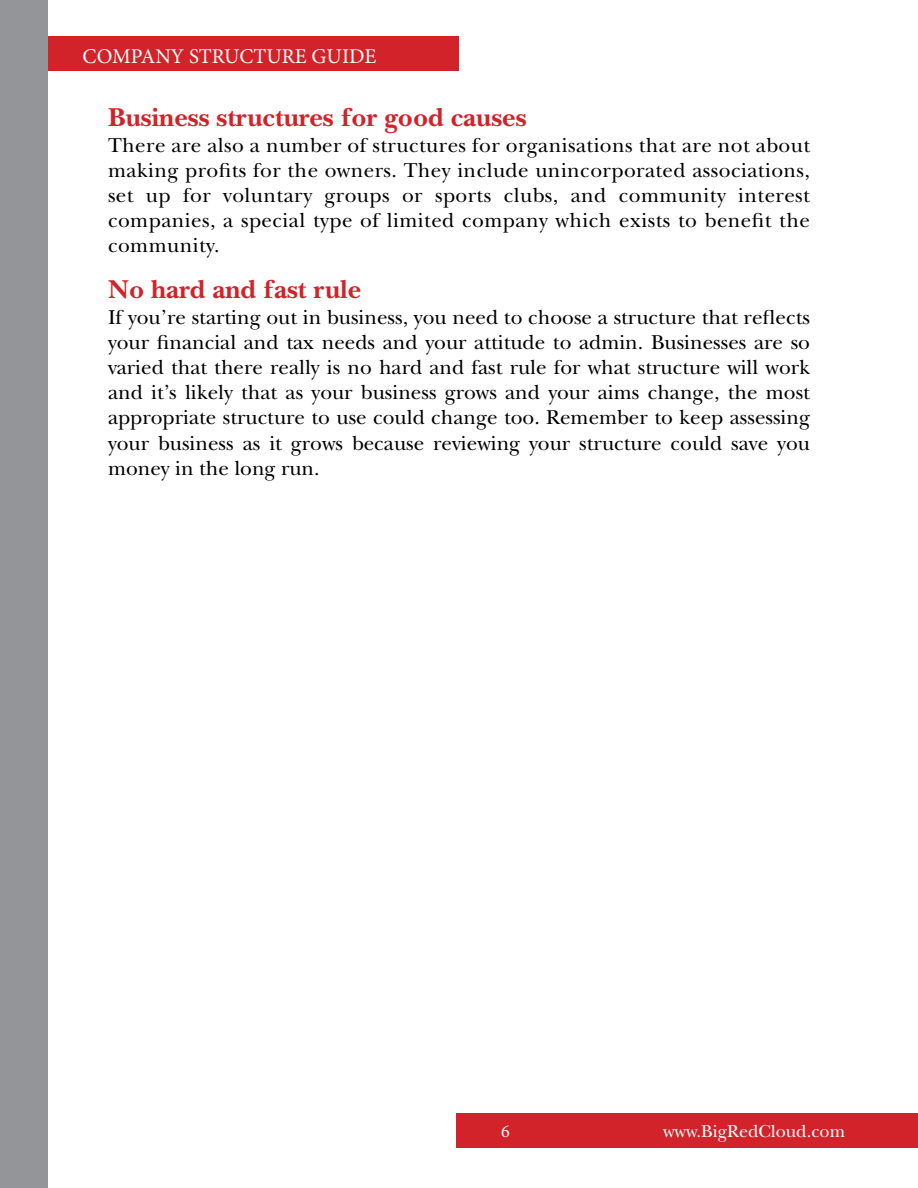
<style>
.page{position:relative;width:918px;height:1188px;background:#fff}
.page>*{position:absolute;margin:0;border:0;box-sizing:border-box;transform-origin:0 0}
.t1{font:700 27px "New Baskerville Std";color:#d2232a}
.t2{font:21px/25.2px "New Baskerville Std";letter-spacing:.01em;color:#000;text-align:justify}
.t3{font:21px "Minion Pro";color:#fff}
.t4{font:18px "New Baskerville Std";color:#fff}
.t5{font:18px "Minion Pro";color:#fff}
</style>
<div class="page">
<div style="left:0;top:36px;width:459px;height:34px;background:#d2232a"></div>
<div style="left:456px;top:1113px;width:462px;height:35px;background:#d2232a"></div>
<div style="left:0;top:0;width:47px;height:1188px;background:#939598"></div>
<p class="t3" style="left:83px;top:42px;width:295px">COMPANY STRUCTURE GUIDE</p>
<p class="t1" style="left:108px;top:102px;width:420px">Business structures for good causes</p>
<p class="t2" style="left:108px;top:132px;width:704px">There are also a number of structures for organisations that are not about making profits for the owners. They include unincorporated associations, set up for voluntary groups or sports clubs, and community interest companies, a special type of limited company which exists to benefit the community.</p>
<p class="t1" style="left:108px;top:274px;width:255px">No hard and fast rule</p>
<p class="t2" style="left:108px;top:304px;width:704px">If you’re starting out in business, you need to choose a structure that reflects your financial and tax needs and your attitude to admin. Businesses are so varied that there really is no hard and fast rule for what structure will work and it’s likely that as your business grows and your aims change, the most appropriate structure to use could change too. Remember to keep assessing your business as it grows because reviewing your structure could save you money in the long run.</p>
<p class="t5" style="left:501px;top:1119px;width:10px">6</p>
<p class="t4" style="left:663px;top:1121px;width:184px">www.BigRedCloud.com</p>
</div>
